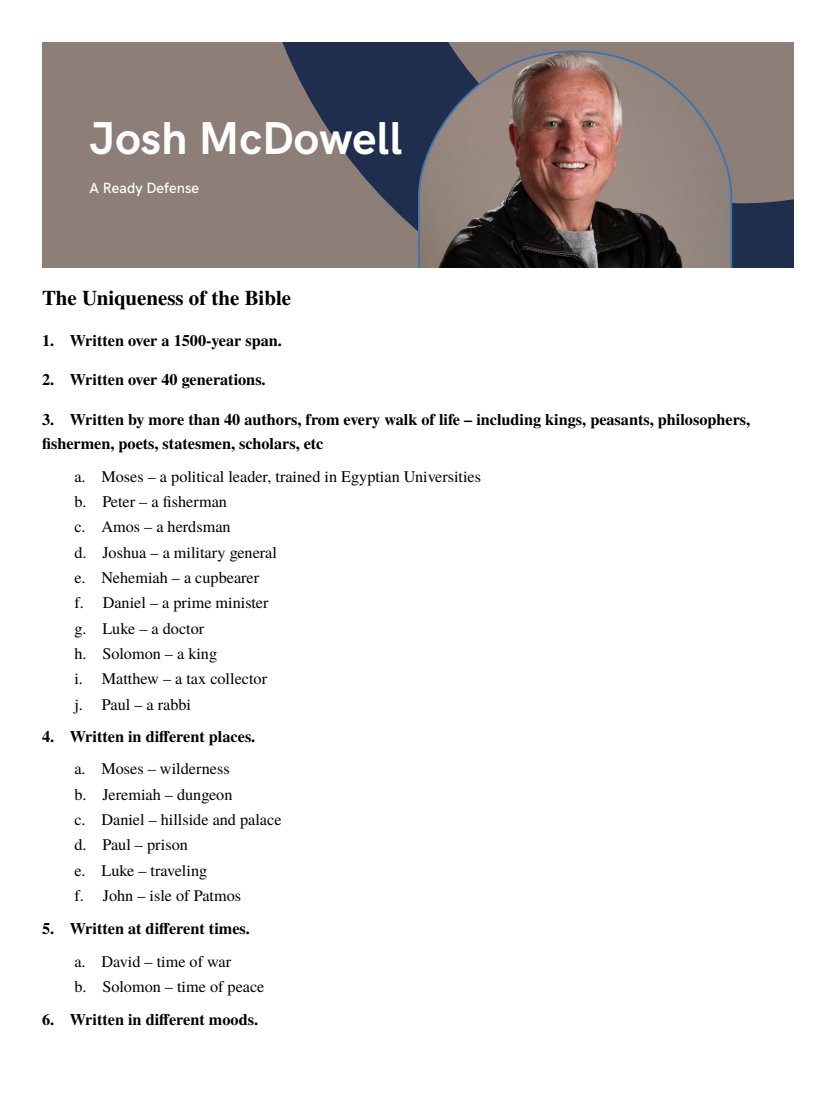
<style>
.page{position:relative;width:836px;height:1103px;background:#fff}
.page>*{position:absolute;margin:0;border:0;box-sizing:border-box;transform-origin:0 0}
.t1{font:700 46.2px "HK Grotesk";color:#fff}
.t2{font:700 20.85px "Te X Gyre Termes";color:#000}
.t3{font:16.2px "Te X Gyre Termes";color:#000}
.t4{font:700 16.2px/24.3px "Te X Gyre Termes";color:#000}
.t5{font:500 14.85px "HK Grotesk";color:#fff}
</style>
<div class="page">
<div style="left:42px;top:42px;width:751px;height:225px;background:#8d7f77"></div>
<svg style="left:260px;top:42px;width:533px;height:226px"></svg>
<svg style="left:418px;top:50px;width:314px;height:218px"></svg>
<p class="t1" style="left:90px;top:112px;width:314px">Josh McDowell</p>
<p class="t5" style="left:90px;top:179px;width:111px">A Ready Defense</p>
<p class="t2" style="left:42px;top:282px;width:251px">The Uniqueness of the Bible</p>
<p class="t4" style="left:42px;top:327px;width:241px">1. Written over a 1500-year span.</p>
<p class="t4" style="left:42px;top:367px;width:225px">2. Written over 40 generations.</p>
<p class="t4" style="left:42px;top:406px;width:709px">3. Written by more than 40 authors, from every walk of life – including kings, peasants, philosophers, fishermen, poets, statesmen, scholars, etc</p>
<p class="t3" style="left:74px;top:464px;width:408px">a. Moses – a political leader, trained in Egyptian Universities</p>
<p class="t3" style="left:74px;top:490px;width:154px">b. Peter – a fi sherman</p>
<p class="t3" style="left:74px;top:515px;width:158px">c. Amos – a herdsman</p>
<p class="t3" style="left:74px;top:540px;width:204px">d. Joshua – a military general</p>
<p class="t3" style="left:74px;top:566px;width:186px">e. Nehemiah – a cupbearer</p>
<p class="t3" style="left:74px;top:591px;width:196px">f. Daniel – a prime minister</p>
<p class="t3" style="left:74px;top:616px;width:131px">g. Luke – a doctor</p>
<p class="t3" style="left:74px;top:642px;width:144px">h. Solomon – a king</p>
<p class="t3" style="left:74px;top:667px;width:194px">i. Matthew – a tax collector</p>
<p class="t3" style="left:74px;top:692px;width:118px">j. Paul – a rabbi</p>
<p class="t4" style="left:42px;top:723px;width:215px">4. Written in different places.</p>
<p class="t3" style="left:74px;top:757px;width:157px">a. Moses – wilderness</p>
<p class="t3" style="left:74px;top:782px;width:159px">b. Jeremiah – dungeon</p>
<p class="t3" style="left:74px;top:808px;width:208px">c. Daniel – hillside and palace</p>
<p class="t3" style="left:74px;top:833px;width:115px">d. Paul – prison</p>
<p class="t3" style="left:74px;top:858px;width:134px">e. Luke – traveling</p>
<p class="t3" style="left:74px;top:884px;width:168px">f. John – isle of Patmos</p>
<p class="t4" style="left:42px;top:915px;width:209px">5. Written at different times.</p>
<p class="t3" style="left:74px;top:950px;width:158px">a. David – time of war</p>
<p class="t3" style="left:74px;top:975px;width:191px">b. Solomon – time of peace</p>
<p class="t4" style="left:42px;top:1006px;width:217px">6. Written in different moods.</p>
</div>
